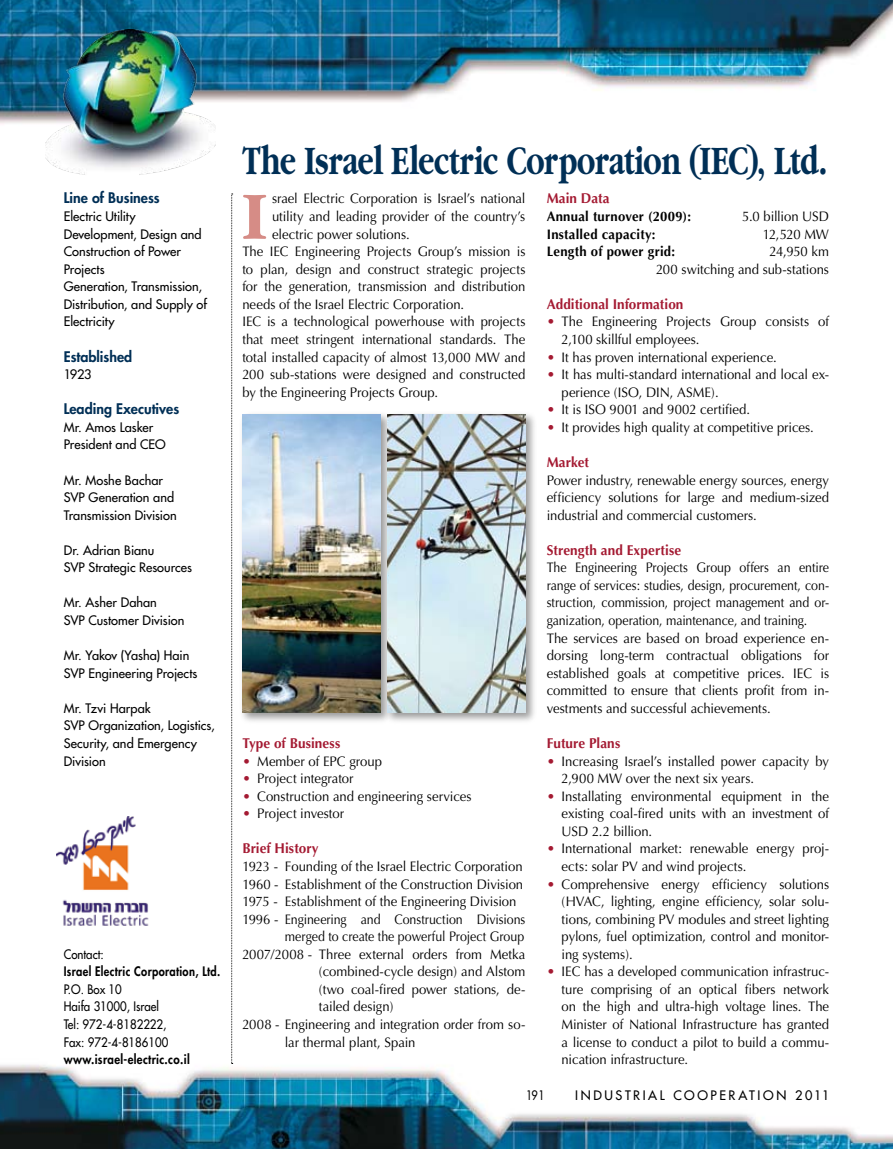
<style>
.page{position:relative;width:893px;height:1149px;background:#fff}
.page>*{position:absolute;margin:0;border:0;box-sizing:border-box;transform-origin:0 0}
.t1{font:700 70.2px "Garamond";color:#d68c86;scale:.95 1}
.t2{font:700 42px "Garamond";letter-spacing:-.005em;color:#002f56;scale:.72 1}
.t3{font:700 14.25px "Optima";letter-spacing:.005em;color:#a41a32;scale:.95 1}
.t4{font:800 14.25px "Futura";color:#002f56}
.t5{font:13.8px/17.5px "Optima";letter-spacing:-.005em;color:#000;scale:.95 1}
.t6{font:13.8px/17.5px "Optima";letter-spacing:-.005em;color:#000;scale:.9 1}
.t7{font:700 13.8px "Optima";letter-spacing:.02em;color:#000;scale:.95 1}
.t8{font:13.8px/17.5px "Optima";color:#a41a32}
.t9{font:12.75px/17.5px "Futura";color:#000}
.t10{font:12.75px/17.5px "Futura";color:#000;scale:.9 1}
.t11{font:800 12.75px "Futura";letter-spacing:.03em;color:#000;scale:.87 1}
.t12{font:12.75px "Futura";letter-spacing:.2em;color:#000}
.t13{font:800 12.75px "Futura";letter-spacing:.03em;color:#000;scale:.9 1}
.t14{font:12.75px "Futura";color:#000;scale:.85 1}
</style>
<div class="page">
<img style="left:0;top:1063px;width:893px;height:85px">
<img style="left:0;top:0;width:893px;height:146px">
<img style="left:46px;top:29px;width:170px;height:146px">
<svg style="left:231px;top:193px;width:2px;height:870px"></svg>
<img style="left:56px;top:816px;width:93px;height:110px">
<div style="left:239px;top:410px;width:154px;height:315px;background:#000;opacity:.4"></div>
<img style="left:242px;top:414px;width:139px;height:298px">
<div style="left:384px;top:410px;width:154px;height:315px;background:#000;opacity:.4"></div>
<img style="left:387px;top:414px;width:138px;height:298px">
<p class="t4" style="left:64px;top:189px;width:98px">Line of Business</p>
<p class="t9" style="left:64px;top:207px;width:145px">Electric Utility<br>Development, Design and<br>Construction of Power<br>Projects<br>Generation, Transmission,<br>Distribution, and Supply of<br>Electricity</p>
<p class="t4" style="left:64px;top:346px;width:70px">Established</p>
<p class="t9" style="left:64px;top:365px;width:29px">1923</p>
<p class="t4" style="left:64px;top:399px;width:117px">Leading Executives</p>
<p class="t9" style="left:64px;top:418px;width:103px">Mr. Amos Lasker<br>President and CEO</p>
<p class="t9" style="left:64px;top:471px;width:114px">Mr. Moshe Bachar<br>SVP Generation and<br>Transmission Division</p>
<p class="t9" style="left:64px;top:541px;width:130px">Dr. Adrian Bianu<br>SVP Strategic Resources</p>
<p class="t9" style="left:64px;top:593px;width:122px">Mr. Asher Dahan<br>SVP Customer Division</p>
<p class="t9" style="left:64px;top:646px;width:135px">Mr. Yakov (Yasha) Hain<br>SVP Engineering Projects</p>
<p class="t9" style="left:64px;top:699px;width:152px">Mr. Tzvi Harpak<br>SVP Organization, Logistics,<br>Security, and Emergency<br>Division</p>
<p class="t10" style="left:64px;top:944px;width:46px">Contact:</p>
<p class="t11" style="left:64px;top:962px;width:182px">Israel Electric Corporation, Ltd.</p>
<p class="t10" style="left:64px;top:979px;width:118px">P.O. Box 10<br>Haifa 31000, Israel<br>Tel: 972-4-8182222,<br>Fax: 972-4-8186100</p>
<p class="t13" style="left:64px;top:1050px;width:141px">www.israel-electric.co.il</p>
<h2 class="t2" style="left:242px;top:138px;width:814px">The Israel Electric Corporation (IEC), Ltd.</h2>
<h1 class="t1" style="left:242px;top:177px;width:27px">I</h1>
<p class="t5" style="left:272px;top:190px;width:268px">srael Electric Corporation is Israel’s national</p>
<p class="t5" style="left:272px;top:208px;width:268px">utility and leading provider of the country’s</p>
<p class="t5" style="left:272px;top:225px;width:146px">electric power solutions.</p>
<p class="t5" style="left:242px;top:243px;width:299px">The IEC Engineering Projects Group’s mission is</p>
<p class="t5" style="left:242px;top:260px;width:299px">to plan, design and construct strategic projects</p>
<p class="t5" style="left:242px;top:278px;width:299px">for the generation, transmission and distribution</p>
<p class="t5" style="left:242px;top:295px;width:235px">needs of the Israel Electric Corporation.</p>
<p class="t5" style="left:242px;top:313px;width:299px">IEC is a technological powerhouse with projects</p>
<p class="t5" style="left:242px;top:330px;width:299px">that meet stringent international standards. The</p>
<p class="t5" style="left:242px;top:348px;width:299px">total installed capacity of almost 13,000 MW and</p>
<p class="t5" style="left:242px;top:366px;width:299px">200 sub-stations were designed and constructed</p>
<p class="t5" style="left:242px;top:383px;width:208px">by the Engineering Projects Group.</p>
<p class="t3" style="left:242px;top:734px;width:105px">Type of Business</p>
<p class="t5" style="left:257px;top:752px;width:227px">Member of EPC group<br>Project integrator<br>Construction and engineering services<br>Project investor</p>
<p class="t3" style="left:242px;top:840px;width:82px">Brief History</p>
<p class="t5" style="left:242px;top:857px;width:296px">1923 - Founding of the Israel Electric Corporation</p>
<p class="t5" style="left:242px;top:875px;width:297px">1960 - Establishment of the Construction Division</p>
<p class="t5" style="left:242px;top:892px;width:290px">1975 - Establishment of the Engineering Division</p>
<p class="t5" style="left:242px;top:910px;width:299px">1996 - Engineering and Construction Divisions</p>
<p class="t6" style="left:285px;top:927px;width:267px">merged to create the powerful Project Group</p>
<p class="t5" style="left:242px;top:945px;width:299px">2007/2008 - Three external orders from Metka</p>
<p class="t5" style="left:319px;top:962px;width:219px">(combined-cycle design) and Alstom</p>
<p class="t5" style="left:319px;top:980px;width:219px">(two coal-fired power stations, de-</p>
<p class="t5" style="left:319px;top:997px;width:80px">tailed design)</p>
<p class="t5" style="left:242px;top:1015px;width:299px">2008 - Engineering and integration order from so-</p>
<p class="t5" style="left:285px;top:1032px;width:139px">lar thermal plant, Spain</p>
<p class="t8" style="left:242px;top:752px;width:10px;text-align:justify">• • • •</p>
<p class="t3" style="left:547px;top:190px;width:68px">Main Data</p>
<p class="t7" style="left:547px;top:208px;width:154px">Annual turnover (2009):</p>
<p class="t5" style="left:742px;top:208px;width:93px">5.0 billion USD</p>
<p class="t7" style="left:547px;top:226px;width:116px">Installed capacity:</p>
<p class="t5" style="left:763px;top:225px;width:71px">12,520 MW</p>
<p class="t7" style="left:547px;top:243px;width:137px">Length of power grid:</p>
<p class="t5" style="left:656px;top:243px;width:184px;text-align:right">24,950 km<br>200 switching and sub-stations</p>
<p class="t3" style="left:547px;top:295px;width:145px">Additional Information</p>
<p class="t5" style="left:562px;top:313px;width:283px">The Engineering Projects Group consists of 2,100 skillful employees.<br>It has proven international experience.<br>It has multi-standard international and local ex&shy;perience (ISO, DIN, ASME).<br>It is ISO 9001 and 9002 certified.<br>It provides high quality at competitive prices.</p>
<p class="t3" style="left:547px;top:453px;width:46px">Market</p>
<p class="t5" style="left:547px;top:471px;width:299px;text-align:justify">Power industry, renewable energy sources, energy efficiency solutions for large and medium-sized industrial and commercial customers.</p>
<p class="t3" style="left:547px;top:541px;width:143px">Strength and Expertise</p>
<p class="t6" style="left:547px;top:559px;width:315px">The Engineering Projects Group offers an entire range of services: studies, design, procurement, con&shy;struction, commission, project management and or&shy;ganization, operation, maintenance, and training.<br>The services are based on broad experience en&shy;dorsing long-term contractual obligations for established goals at competitive prices. IEC is committed to ensure that clients profit from in&shy;vestments and successful achievements.</p>
<p class="t3" style="left:547px;top:734px;width:79px">Future Plans</p>
<p class="t5" style="left:562px;top:752px;width:283px">Increasing Israel’s installed power capacity by 2,900 MW over the next six years.<br>Installating environmental equipment in the existing coal-fired units with an investment of USD 2.2 billion.<br>International market: renewable energy proj&shy;ects: solar PV and wind projects.<br>Comprehensive energy efficiency solutions (HVAC, lighting, engine efficiency, solar solu&shy;tions, combining PV modules and street lighting pylons, fuel optimization, control and monitor&shy;ing systems).<br>IEC has a developed communication infrastruc&shy;ture comprising of an optical fibers network on the high and ultra-high voltage lines. The Minister of National Infrastructure has granted a license to conduct a pilot to build a commu&shy;nication infrastructure.</p>
<p class="t8" style="left:547px;top:313px;width:10px">•</p>
<p class="t8" style="left:547px;top:348px;width:10px">• •</p>
<p class="t8" style="left:547px;top:401px;width:10px">• •</p>
<p class="t8" style="left:547px;top:752px;width:10px">•</p>
<p class="t8" style="left:547px;top:787px;width:10px">•</p>
<p class="t8" style="left:547px;top:839px;width:10px">•</p>
<p class="t8" style="left:547px;top:875px;width:10px">•</p>
<p class="t8" style="left:547px;top:962px;width:10px">•</p>
<p class="t14" style="left:526px;top:1086px;width:23px">191</p>
<p class="t12" style="left:575px;top:1086px;width:256px">INDUSTRIAL COOPERATION 2011</p>
</div>
